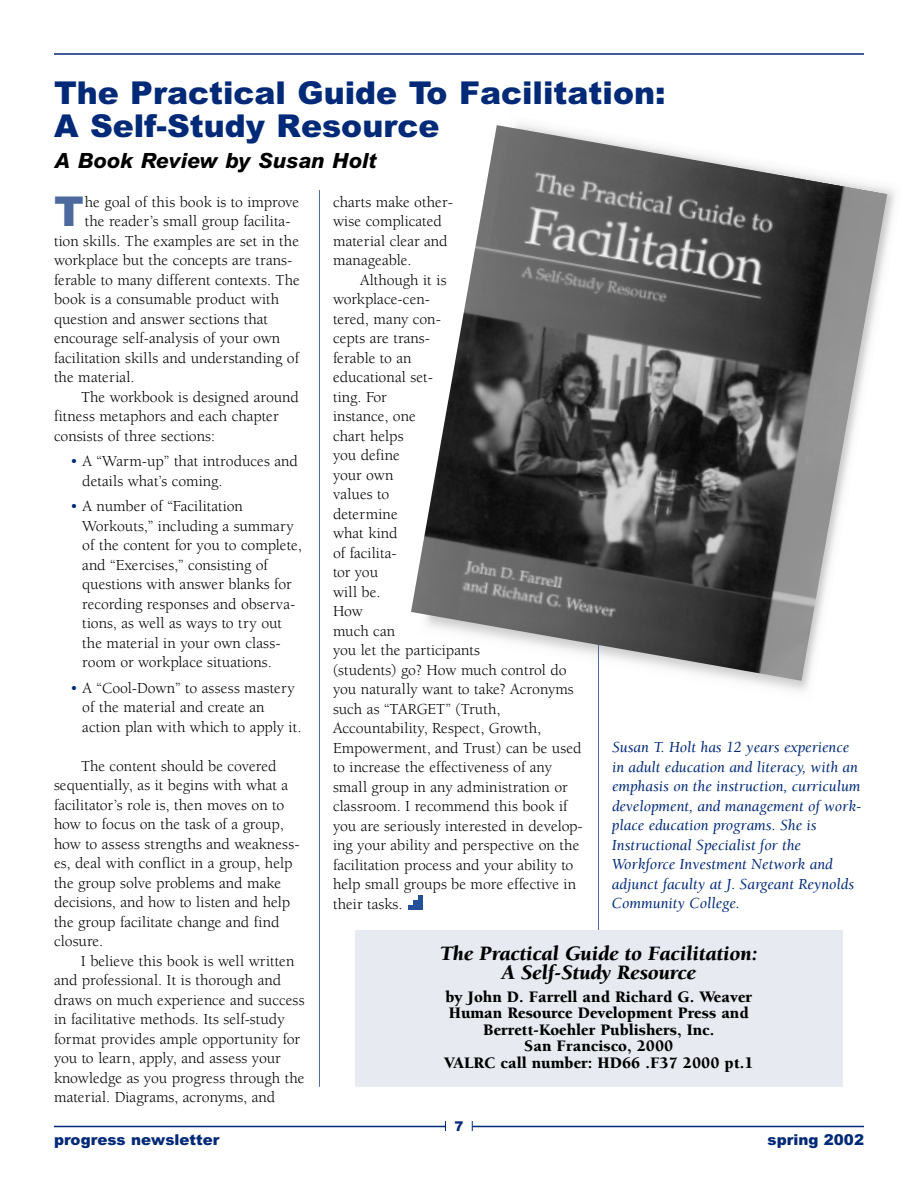
<style>
.page{position:relative;width:918px;height:1188px;background:#fff}
.page>*{position:absolute;margin:0;border:0;box-sizing:border-box;transform-origin:0 0}
.t1{font:900 41.1px "Arial";color:#4d6a9f}
.t2{font:900 31.5px/33px "Arial";color:#002977}
.t3{font:italic 900 21px/19.5px "Berkeley";color:#000;text-align:center}
.t4{font:italic 800 21px "Arial";color:#000}
.t5{font:900 16.5px/16.5px "Berkeley";color:#000;text-align:center}
.t6{font:15.75px/19.5px "Berkeley";color:#000}
.t7{font:italic 15.75px/19.5px "Berkeley";color:#002977}
.t8{font:900 15px "Arial";color:#002977}
.t9{font:900 13.5px "Arial";color:#002977}
.s1{color:#002977}
</style>
<div class="page">
<hr style="left:598px;top:203px;width:1px;height:884px;background:#4d6a9f">
<div style="left:355px;top:930px;width:488px;height:157px;background:#e7ebf1"></div>
<hr style="left:472px;top:1126px;width:392px;height:1px;background:#002977">
<hr style="left:319px;top:190px;width:1px;height:897px;background:#4d6a9f">
<hr style="left:54px;top:1126px;width:391px;height:1px;background:#002977">
<svg style="left:409px;top:895px;width:14px;height:14px"></svg>
<hr style="left:54px;top:53px;width:810px;height:2px;background:#002977">
<img style="left:411px;top:125px;width:476px;height:556px">
<h2 class="t2" style="left:54px;top:79px;width:613px">The Practical Guide To Facilitation:<br>A Self-Study Resource</h2>
<h3 class="t4" style="left:54px;top:153px;width:324px">A Book Review by Susan Holt</h3>
<h1 class="t1" style="left:54px;top:197px;width:31px">T</h1>
<p class="t6" style="left:85px;top:194px;width:216px">he goal of this book is to improve</p>
<p class="t6" style="left:333px;top:194px;width:121px">charts make other&shy;wise complicated material clear and manageable.</p>
<p class="t6" style="left:333px;top:272px;width:251px;text-indent:27px">Although it is<br>workplace-cen-<br>tered, many con-<br>cepts are trans-<br>ferable to an<br>educational set-<br>ting. For<br>instance, one<br>chart helps<br>you define<br>your own<br>values to<br>determine<br>what kind<br>of facilita-<br>tor you<br>will be.<br>How<br>much can<br>you let the participants<br>(students) go? How much control do you naturally want to take? Acronyms such as “TARGET” (Truth,<br>Accountability, Respect, Growth,<br>Empowerment, and Trust) can be used to increase the effectiveness of any small group in any administration or classroom. I recommend this book if you are seriously interested in develop&shy;ing your ability and perspective on the facilitation process and your ability to help small groups be more effective in their tasks.</p>
<p class="t6" style="left:85px;top:213px;width:207px">the reader’s small group facilita-</p>
<p class="t6" style="left:54px;top:233px;width:247px">tion skills. The examples are set in the</p>
<p class="t6" style="left:54px;top:252px;width:240px">workplace but the concepts are trans-</p>
<p class="t6" style="left:54px;top:272px;width:247px">ferable to many different contexts. The</p>
<p class="t6" style="left:54px;top:291px;width:227px">book is a consumable product with</p>
<p class="t6" style="left:54px;top:311px;width:216px">question and answer sections that</p>
<p class="t6" style="left:54px;top:330px;width:228px">encourage self-analysis of your own</p>
<p class="t6" style="left:54px;top:350px;width:247px">facilitation skills and understanding of</p>
<p class="t6" style="left:54px;top:369px;width:82px">the material.</p>
<p class="t6" style="left:81px;top:389px;width:220px">The workbook is designed around</p>
<p class="t6" style="left:54px;top:408px;width:226px">fitness metaphors and each chapter</p>
<p class="t6" style="left:54px;top:428px;width:163px">consists of three sections:</p>
<p class="t6" style="left:82px;top:453px;width:217px;text-indent:-12px"><span class="s1">•</span> A “Warm-up” that introduces and details what’s coming.</p>
<p class="t6" style="left:82px;top:498px;width:221px;text-indent:-12px"><span class="s1">•</span> A number of “Facilitation<br>Workouts,” including a summary of the content for you to complete, and “Exercises,” consisting of questions with answer blanks for recording responses and observa&shy;tions, as well as ways to try out the material in your own class&shy;room or workplace situations.</p>
<p class="t6" style="left:82px;top:680px;width:221px;text-indent:-12px"><span class="s1">•</span> A “Cool-Down” to assess mastery of the material and create an action plan with which to apply it.</p>
<p class="t6" style="left:54px;top:758px;width:247px;text-indent:27px">The content should be covered sequentially, as it begins with what a facilitator’s role is, then moves on to how to focus on the task of a group, how to assess strengths and weakness&shy;es, deal with conflict in a group, help the group solve problems and make decisions, and how to listen and help the group facilitate change and find closure.</p>
<p class="t6" style="left:54px;top:953px;width:252px;text-indent:27px">I believe this book is well written and professional. It is thorough and draws on much experience and success in facilitative methods. Its self-study format provides ample opportunity for you to learn, apply, and assess your knowledge as you progress through the material. Diagrams, acronyms, and</p>
<p class="t7" style="left:612px;top:739px;width:251px">Susan T. Holt has 12 years experience in adult education and literacy, with an emphasis on the instruction, curriculum development, and management of work&shy;place education programs. She is Instructional Specialist for the Workforce Investment Network and adjunct faculty at J. Sargeant Reynolds Community College.</p>
<h3 class="t3" style="left:440px;top:945px;width:318px">The Practical Guide to Facilitation:<br>A Self-Study Resource</h3>
<p class="t5" style="left:444px;top:990px;width:311px">by John D. Farrell and Richard G. Weaver Human Resource Development Press and Berrett-Koehler Publishers, Inc.<br>San Francisco, 2000<br>VALRC call number: HD66 .F37 2000 pt.1</p>
<p class="t9" style="left:454px;top:1121px;width:11px">7</p>
<p class="t8" style="left:54px;top:1134px;width:167px">progress newsletter</p>
<p class="t8" style="left:768px;top:1134px;width:98px">spring 2002</p>
</div>
